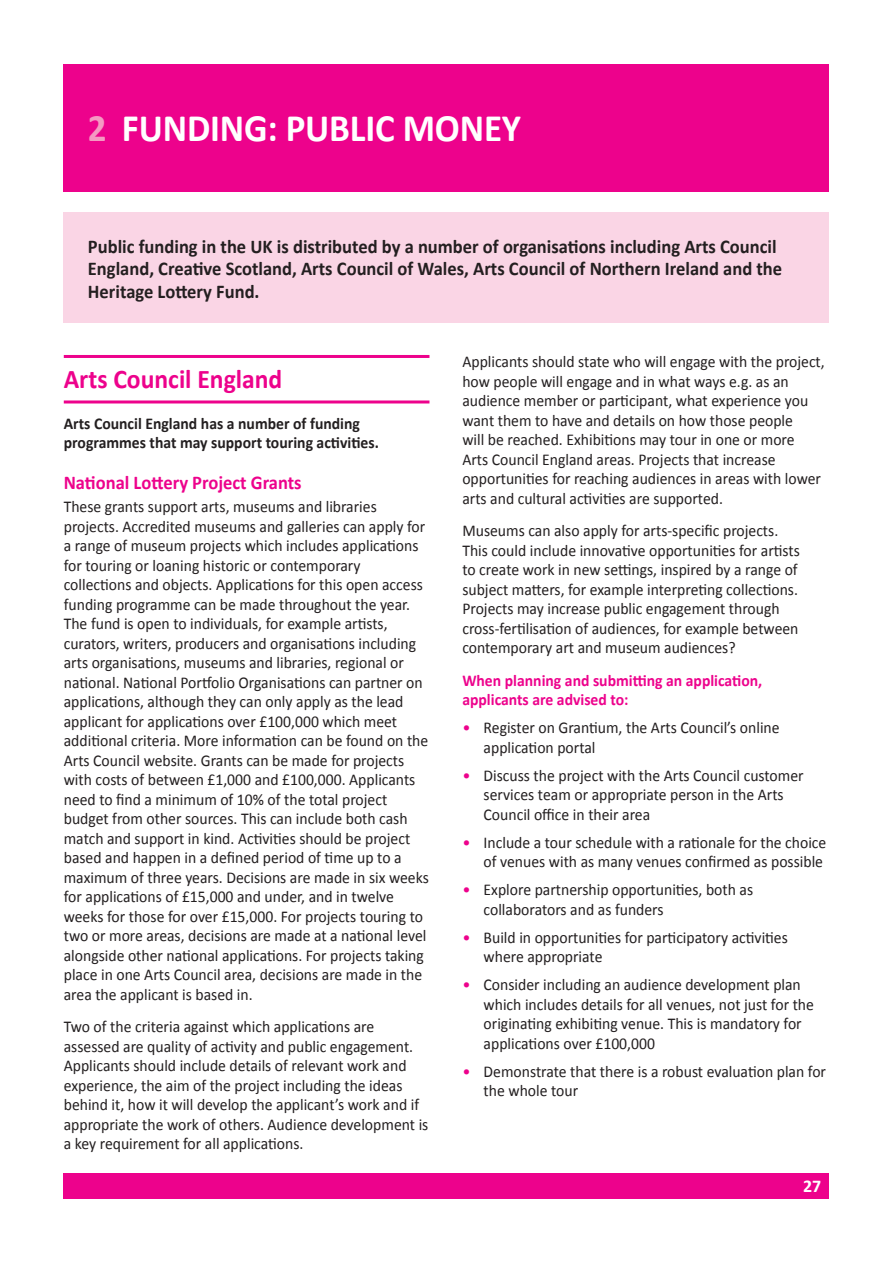
<style>
.page{position:relative;width:893px;height:1263px;background:#fff}
.page>*{position:absolute;margin:0;border:0;box-sizing:border-box;transform-origin:0 0}
.t1{font:700 39px "Calibri";letter-spacing:-.005em;color:#fff;scale:.95 1}
.pink_Sub_Heading{font:700 27px "Calibri";color:#ed028c;scale:.95 1}
.pink_Intro_text{font:700 19.5px/22.5px "Calibri";color:#231f20;scale:.95 1}
.Pink_Funding_heading{font:700 19.5px "Calibri";color:#ed028c;scale:.95 1}
.t2{font:700 18px "Calibri";color:#fff}
.Pink_Text{font:16.5px/19.5px "Calibri";color:#231f20;scale:.95 1}
.Pink_Tab_text{font:16.5px/19.5px "Calibri";color:#231f20;scale:.95 1}
.Pink_Text-2{font:700 16.5px/19.5px "Calibri";color:#231f20;scale:.95 1}
.Pink_Text-3{font:700 16.5px/19.5px "Calibri";color:#ed028c;scale:.95 1}
.s1{color:#f499c2}
.s2{color:#ed028c}
</style>
<div class="page">
<hr style="left:64px;top:355px;width:365px;height:3px;background:#ed028c">
<hr style="left:64px;top:400px;width:365px;height:3px;background:#ed028c">
<div style="left:64px;top:64px;width:765px;height:127px;background:#ed028c"></div>
<div style="left:64px;top:213px;width:765px;height:110px;background:#fad5e5"></div>
<div style="left:64px;top:1174px;width:765px;height:25px;background:#ed028c"></div>
<p class="t1" style="left:88px;top:103px;width:457px"><span class="s1">2</span> FUNDING: PUBLIC MONEY</p>
<p class="pink_Intro_text" style="left:88px;top:235px;width:732px">Public funding in the UK is distributed by a number of organisations including Arts Council<br>England, Creative Scotland, Arts Council of Wales, Arts Council of Northern Ireland and the<br>Heritage Lottery Fund.</p>
<p class="pink_Sub_Heading" style="left:64px;top:361px;width:232px">Arts Council England</p>
<p class="Pink_Text-2" style="left:64px;top:413px;width:333px">Arts Council England has a number of funding programmes that may support touring activities.</p>
<p class="Pink_Funding_heading" style="left:64px;top:470px;width:252px">National Lottery Project Grants</p>
<p class="Pink_Text" style="left:64px;top:497px;width:386px">These grants support arts, museums and libraries projects. Accredited museums and galleries can apply for a range of museum projects which includes applications for touring or loaning historic or contemporary collections and objects. Applications for this open access funding programme can be made throughout the year.<br>The fund is open to individuals, for example artists, curators, writers, producers and organisations including arts organisations, museums and libraries, regional or national. National Portfolio Organisations can partner on applications, although they can only apply as the lead applicant for applications over £100,000 which meet additional criteria. More information can be found on the Arts Council website. Grants can be made for projects with costs of between £1,000 and £100,000. Applicants need to find a minimum of 10% of the total project budget from other sources. This can include both cash match and support in kind. Activities should be project based and happen in a defined period of time up to a maximum of three years. Decisions are made in six weeks for applications of £15,000 and under, and in twelve weeks for those for over £15,000. For projects touring to two or more areas, decisions are made at a national level alongside other national applications. For projects taking place in one Arts Council area, decisions are made in the area the applicant is based in.</p>
<p class="Pink_Text" style="left:64px;top:1017px;width:385px">Two of the criteria against which applications are assessed are quality of activity and public engagement.<br>Applicants should include details of relevant work and experience, the aim of the project including the ideas behind it, how it will develop the applicant’s work and if appropriate the work of others. Audience development is a key requirement for all applications.</p>
<p class="Pink_Text" style="left:462px;top:352px;width:383px">Applicants should state who will engage with the project, how people will engage and in what ways e.g. as an audience member or participant, what experience you want them to have and details on how those people<br>will be reached. Exhibitions may tour in one or more<br>Arts Council England areas. Projects that increase opportunities for reaching audiences in areas with lower arts and cultural activities are supported.</p>
<p class="Pink_Text" style="left:462px;top:521px;width:357px">Museums can also apply for arts-specific projects.<br>This could include innovative opportunities for artists to create work in new settings, inspired by a range of subject matters, for example interpreting collections.<br>Projects may increase public engagement through cross-fertilisation of audiences, for example between contemporary art and museum audiences?</p>
<p class="Pink_Text-3" style="left:462px;top:670px;width:317px">When planning and submitting an application, applicants are advised to:</p>
<p class="Pink_Tab_text" style="left:484px;top:718px;width:313px;text-indent:-21px"><span class="s2">•</span> Register on Grantium, the Arts Council’s online application portal</p>
<p class="Pink_Tab_text" style="left:484px;top:765px;width:338px;text-indent:-21px"><span class="s2">•</span> Discuss the project with the Arts Council customer services team or appropriate person in the Arts<br>Council office in their area</p>
<p class="Pink_Tab_text" style="left:462px;top:832px;width:385px;text-align:right"><span class="s2">•</span> Include a tour schedule with a rationale for the choice of venues with as many venues confirmed as possible</p>
<p class="Pink_Tab_text" style="left:484px;top:880px;width:285px;text-indent:-21px"><span class="s2">•</span> Explore partnership opportunities, both as collaborators and as funders</p>
<p class="Pink_Tab_text" style="left:484px;top:927px;width:322px;text-indent:-21px"><span class="s2">•</span> Build in opportunities for participatory activities where appropriate</p>
<p class="Pink_Tab_text" style="left:484px;top:975px;width:349px;text-indent:-21px"><span class="s2">•</span> Consider including an audience development plan which includes details for all venues, not just for the originating exhibiting venue. This is mandatory for applications over £100,000</p>
<p class="Pink_Tab_text" style="left:484px;top:1061px;width:362px;text-indent:-21px"><span class="s2">•</span> Demonstrate that there is a robust evaluation plan for the whole tour</p>
<p class="t2" style="left:803px;top:1175px;width:20px">27</p>
</div>
